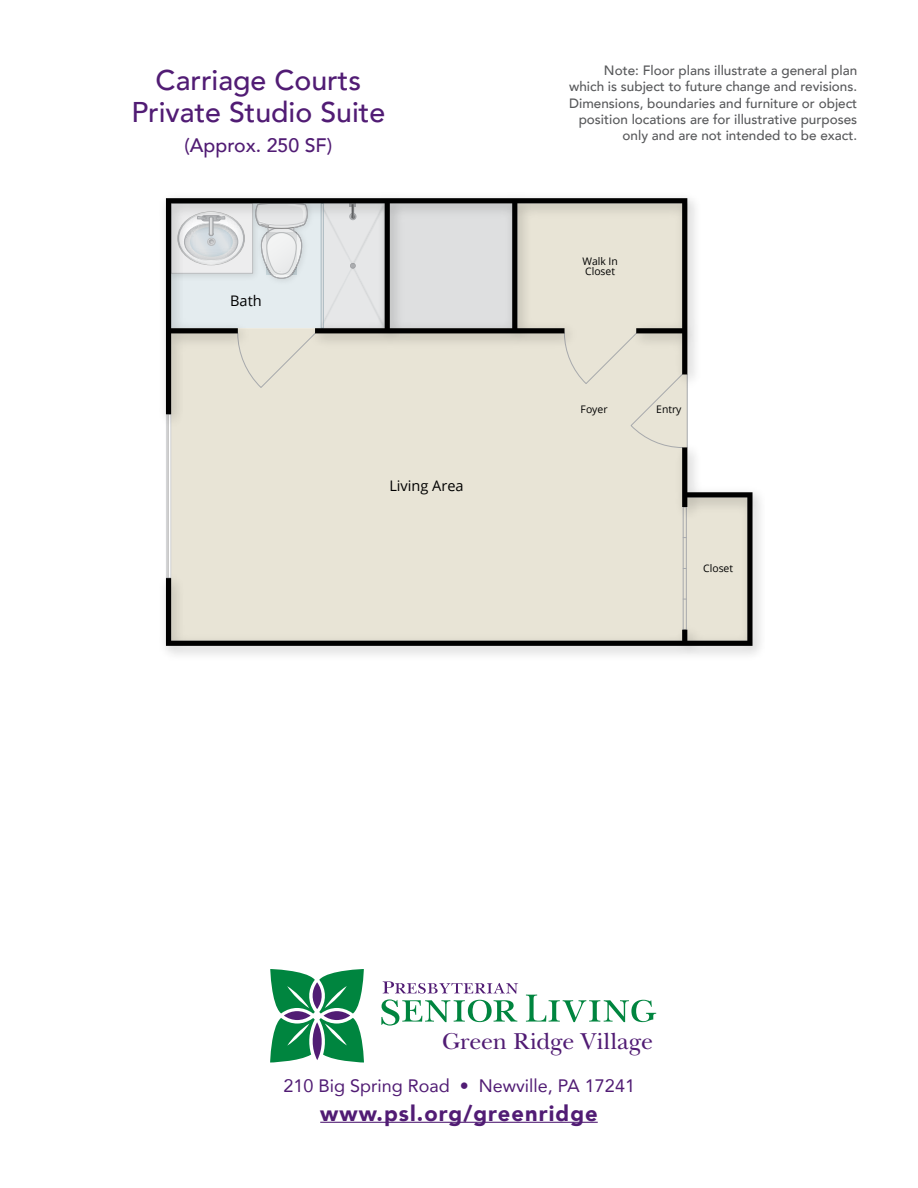
<style>
.page{position:relative;width:918px;height:1188px;background:#fff}
.page>*{position:absolute;margin:0;border:0;box-sizing:border-box;transform-origin:0 0}
.t1{font:500 28.5px/31.5px "Avenir";color:#511c74;text-align:center}
.t2{font:24px "New Baskerville";color:#511c74}
.t3{font:900 21.9px "Avenir";letter-spacing:.05em;color:#511c74}
.t4{font:500 19.5px "Avenir";color:#511c74}
.t5{font:18px "Avenir";color:#511c74}
.t6{font:14.55px "Open Sans";color:#000}
.t7{font:500 13.5px/16.2px "Avenir";color:#58595b;text-align:right}
.t8{font:10.35px/10.4px "Open Sans";color:#000}
</style>
<div class="page">
<img style="left:164px;top:198px;width:597px;height:457px">
<svg style="left:166px;top:198px;width:521px;height:216px;background:#d2d1ca"></svg>
<svg style="left:166px;top:447px;width:587px;height:199px;background:#dedacd"></svg>
<hr style="left:320px;top:1122px;width:278px;height:1px;background:#511c74">
<svg style="left:270px;top:969px;width:94px;height:94px"></svg>
<svg style="left:381px;top:981px;width:137px;height:45px"></svg>
<svg style="left:526px;top:995px;width:130px;height:27px"></svg>
<h1 class="t1" style="left:131px;top:63px;width:255px">Carriage Courts<br>Private Studio Suite</h1>
<h3 class="t4" style="left:184px;top:128px;width:149px">(Approx. 250 SF)</h3>
<p class="t6" style="left:230px;top:291px;width:33px">Bath</p>
<p class="t6" style="left:389px;top:476px;width:76px">Living Area</p>
<p class="t7" style="left:569px;top:62px;width:290px">Note: Floor plans illustrate a general plan which is subject to future change and revisions.<br>Dimensions, boundaries and furniture or object position locations are for illustrative purposes only and are not intended to be exact.</p>
<p class="t8" style="left:582px;top:255px;width:37px">Walk In<br>Closet</p>
<p class="t8" style="left:581px;top:404px;width:28px">Foyer</p>
<p class="t8" style="left:656px;top:404px;width:27px">Entry</p>
<p class="t8" style="left:703px;top:563px;width:31px">Closet</p>
<h2 class="t2" style="left:442px;top:1026px;width:213px">Green Ridge Village</h2>
<h3 class="t5" style="left:284px;top:1071px;width:353px">210 Big Spring Road • Newville, PA 17241</h3>
<h3 class="t3" style="left:320px;top:1094px;width:279px">www.psl.org/greenridge</h3>
</div>
